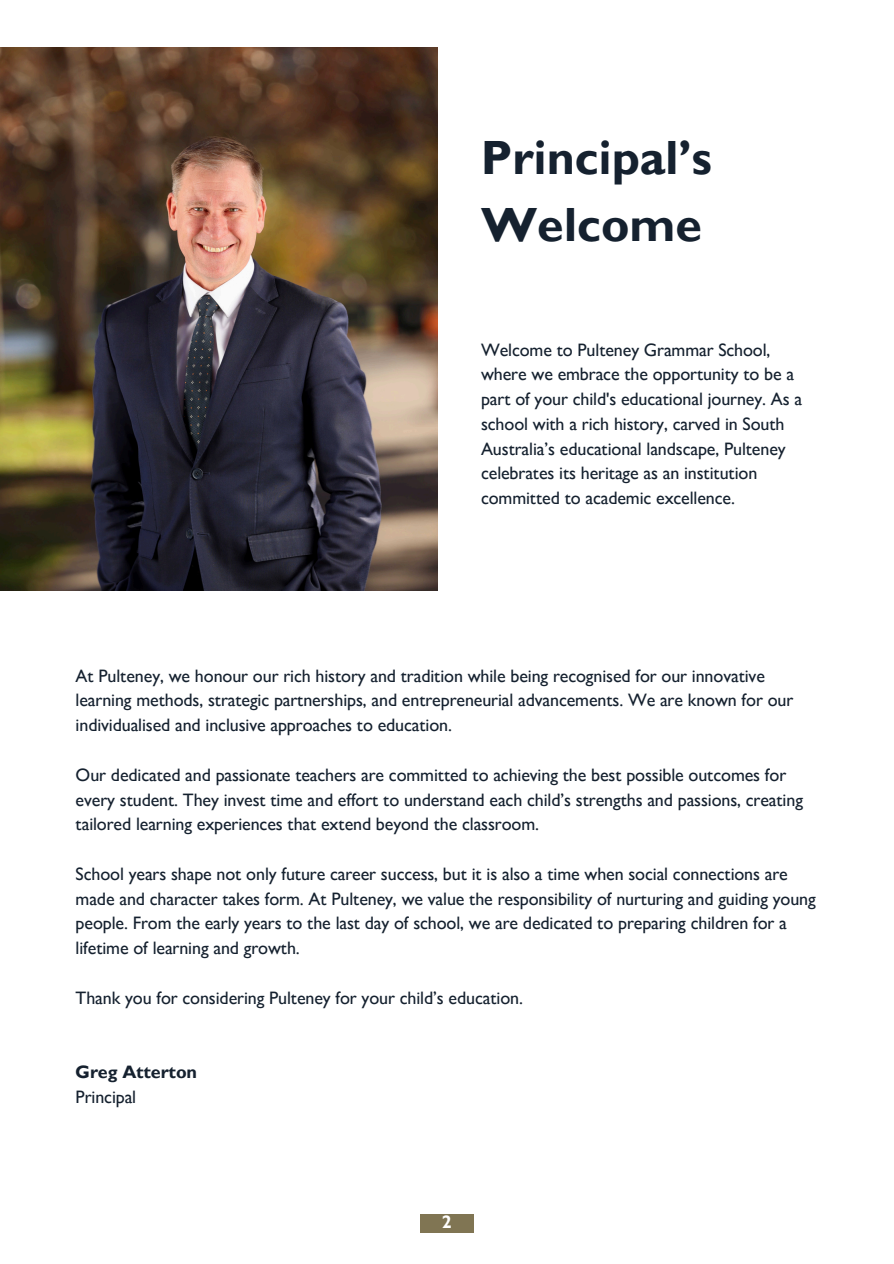
<style>
.page{position:relative;width:894px;height:1264px;background:#fff}
.page>*{position:absolute;margin:0;border:0;box-sizing:border-box;transform-origin:0 0}
.t1{font:700 48px/66.3px "Gill Sans MT Std";color:#15212f}
.t2{font:500 18px/24.8px "Gill Sans MT Std";letter-spacing:-.005em;color:#15212f}
.t3{font:700 18px "Gill Sans MT Std";letter-spacing:-.005em;color:#15212f}
.t4{font:700 18px "Gill Sans MT Std";color:#fff}
</style>
<div class="page">
<div style="left:420px;top:1213px;width:53px;height:19px;background:#807553"></div>
<img style="left:0;top:48px;width:438px;height:542px">
<p class="t1" style="left:481px;top:132px;width:232px">Principal’s<br>Welcome</p>
<p class="t2" style="left:481px;top:340px;width:322px">Welcome to Pulteney Grammar School, where we embrace the opportunity to be a part of your child's educational journey. As a school with a rich history, carved in South Australia’s educational landscape, Pulteney celebrates its heritage as an institution committed to academic excellence.</p>
<p class="t2" style="left:76px;top:666px;width:719px">At Pulteney, we honour our rich history and tradition while being recognised for our innovative learning methods, strategic partnerships, and entrepreneurial advancements. We are known for our individualised and inclusive approaches to education.</p>
<h1 class="t2" style="left:76px;top:765px;width:728px">Our dedicated and passionate teachers are committed to achieving the best possible outcomes for every student. They invest time and effort to understand each child’s strengths and passions, creating tailored learning experiences that extend beyond the classroom.</h1>
<p class="t2" style="left:76px;top:864px;width:741px">School years shape not only future career success, but it is also a time when social connections are made and character takes form. At Pulteney, we value the responsibility of nurturing and guiding young people. From the early years to the last day of school, we are dedicated to preparing children for a lifetime of learning and growth.</p>
<p class="t2" style="left:76px;top:987px;width:448px">Thank you for considering Pulteney for your child’s education.</p>
<p class="t3" style="left:76px;top:1065px;width:123px">Greg Atterton</p>
<p class="t2" style="left:76px;top:1086px;width:62px">Principal</p>
<p class="t4" style="left:441px;top:1215px;width:11px">2</p>
</div>
